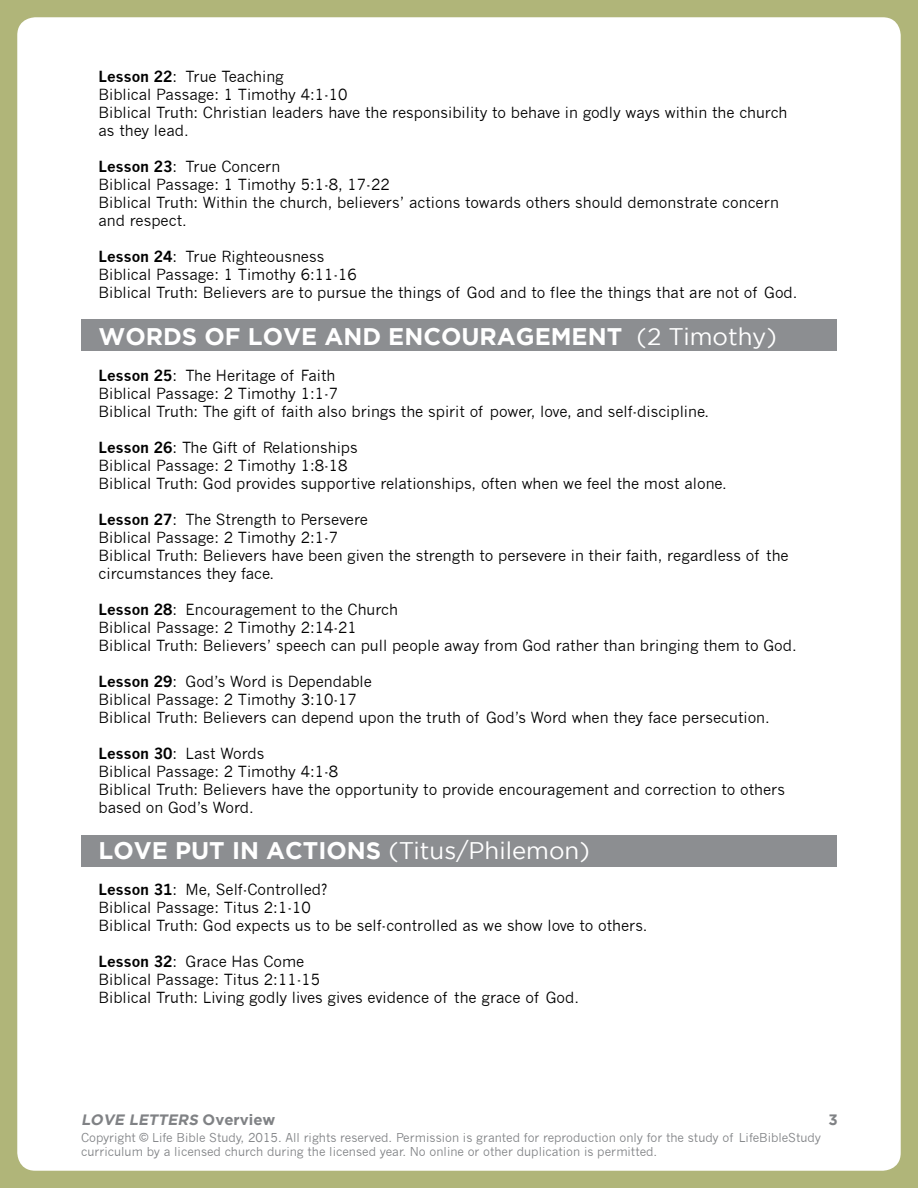
<style>
.page{position:relative;width:918px;height:1188px;background:#b0b579}
.page>*{position:absolute;margin:0;border:0;box-sizing:border-box;transform-origin:0 0}
.t1{font:700 24px "Gotham";color:#fff}
.t2{font:15px/18px "News Gothic";color:#000}
.t3{font:italic 700 15px "Gotham";color:#808285}
.t4{font:700 15px "Gotham";color:#808285}
.t5{font:12px/14.4px "News Gothic";color:#808285}
.s1{font-weight:700}
.s2{font-weight:400}
.s3{font-style:normal}
</style>
<div class="page">
<div style="left:17px;top:17px;width:884px;height:1154px;background:#fff;border-radius:18px"></div>
<div style="left:81px;top:835px;width:755px;height:32px;background:#8c8e91"></div>
<div style="left:81px;top:320px;width:755px;height:31px;background:#8c8e91"></div>
<p class="t2" style="left:99px;top:67px;width:690px"><span class="s1">Lesson 22</span>: True Teaching<br>Biblical Passage: 1 Timothy 4:1-10<br>Biblical Truth: Christian leaders have the responsibility to behave in godly ways within the church as they lead.</p>
<p class="t2" style="left:99px;top:157px;width:682px"><span class="s1">Lesson 23</span>: True Concern<br>Biblical Passage: 1 Timothy 5:1-8, 17-22<br>Biblical Truth: Within the church, believers’ actions towards others should demonstrate concern and respect.</p>
<p class="t2" style="left:99px;top:247px;width:701px"><span class="s1">Lesson 24</span>: True Righteousness<br>Biblical Passage: 1 Timothy 6:11-16<br>Biblical Truth: Believers are to pursue the things of God and to flee the things that are not of God.</p>
<h1 class="t1" style="left:99px;top:322px;width:680px">WORDS OF LOVE AND ENCOURAGEMENT <span class="s2">(2 Timothy)</span></h1>
<p class="t2" style="left:99px;top:366px;width:612px"><span class="s1">Lesson 25</span>: The Heritage of Faith<br>Biblical Passage: 2 Timothy 1:1-7<br>Biblical Truth: The gift of faith also brings the spirit of power, love, and self-discipline.</p>
<p class="t2" style="left:99px;top:438px;width:630px"><span class="s1">Lesson 26</span>: The Gift of Relationships<br>Biblical Passage: 2 Timothy 1:8-18<br>Biblical Truth: God provides supportive relationships, often when we feel the most alone.</p>
<p class="t2" style="left:99px;top:510px;width:692px"><span class="s1">Lesson 27</span>: The Strength to Persevere<br>Biblical Passage: 2 Timothy 2:1-7<br>Biblical Truth: Believers have been given the strength to persevere in their faith, regardless of the circumstances they face.</p>
<p class="t2" style="left:99px;top:600px;width:700px"><span class="s1">Lesson 28</span>: Encouragement to the Church<br>Biblical Passage: 2 Timothy 2:14-21<br>Biblical Truth: Believers’ speech can pull people away from God rather than bringing them to God.</p>
<p class="t2" style="left:99px;top:672px;width:673px"><span class="s1">Lesson 29</span>: God’s Word is Dependable<br>Biblical Passage: 2 Timothy 3:10-17<br>Biblical Truth: Believers can depend upon the truth of God’s Word when they face persecution.</p>
<p class="t2" style="left:99px;top:744px;width:688px"><span class="s1">Lesson 30</span>: Last Words<br>Biblical Passage: 2 Timothy 4:1-8<br>Biblical Truth: Believers have the opportunity to provide encouragement and correction to others based on God’s Word.</p>
<h1 class="t1" style="left:99px;top:837px;width:493px">LOVE PUT IN ACTIONS <span class="s2">(Titus/Philemon)</span></h1>
<p class="t2" style="left:99px;top:881px;width:551px"><span class="s1">Lesson 31</span>: Me, Self-Controlled?<br>Biblical Passage: Titus 2:1-10<br>Biblical Truth: God expects us to be self-controlled as we show love to others.</p>
<p class="t2" style="left:99px;top:953px;width:482px"><span class="s1">Lesson 32</span>: Grace Has Come<br>Biblical Passage: Titus 2:11-15<br>Biblical Truth: Living godly lives gives evidence of the grace of God.</p>
<p class="t3" style="left:81px;top:1111px;width:196px">LOVE LETTERS <span class="s3">O v e r v i e w</span></p>
<p class="t5" style="left:81px;top:1131px;width:741px">Copyright © Life Bible Study, 2015. All rights reserved. Permission is granted for reproduction only for the study of LifeBibleStudy curriculum by a licensed church during the licensed year. No online or other duplication is permitted.</p>
<p class="t4" style="left:828px;top:1111px;width:11px">3</p>
</div>
